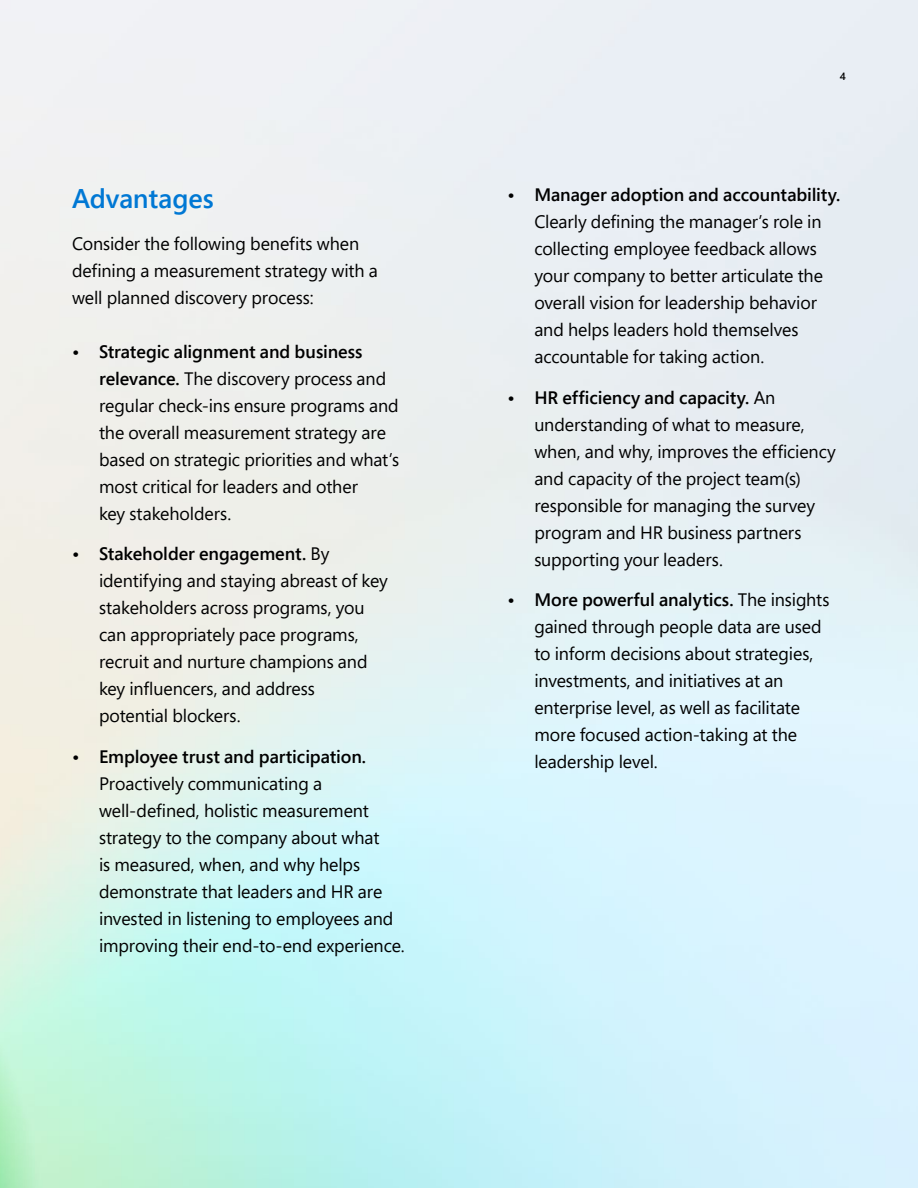
<style>
.page{position:relative;width:918px;height:1188px;background:#fff}
.page>*{position:absolute;margin:0;border:0;box-sizing:border-box;transform-origin:0 0}
.H6{font:600 27px "Segoe Pro";letter-spacing:-.005em;color:#0078d4}
.Body_copy{font:18px/27px "Segoe Pro";letter-spacing:-.005em;color:#000}
.Page{font:600 10.5px "Segoe Pro";color:#000}
.s1{font-weight:600}
</style>
<div class="page">
<p class="H6" style="left:72px;top:180px;width:143px">Advantages</p>
<p class="Body_copy" style="left:72px;top:229px;width:307px">Consider the following benefits when defining a measurement strategy with a well planned discovery process:</p>
<p class="Body_copy" style="left:99px;top:337px;width:302px;text-indent:-27px"><span class="s1">• Strategic alignment and business relevance.</span> The discovery process and regular check-ins ensure programs and the overall measurement strategy are based on strategic priorities and what’s most critical for leaders and other<br>key stakeholders.</p>
<p class="Body_copy" style="left:99px;top:540px;width:290px;text-indent:-27px"><span class="s1">• Stakeholder engagement.</span> By identifying and staying abreast of key stakeholders across programs, you can appropriately pace programs, recruit and nurture champions and key influencers, and address potential blockers.</p>
<p class="Body_copy" style="left:99px;top:742px;width:307px;text-indent:-27px"><span class="s1">• Employee trust and participation.<br></span>Proactively communicating a well-defined, holistic measurement strategy to the company about what<br>is measured, when, and why helps demonstrate that leaders and HR are invested in listening to employees and improving their end-to-end experience.</p>
<p class="Page" style="left:840px;top:69px;width:8px">4</p>
<p class="Body_copy" style="left:534px;top:181px;width:308px;text-indent:-27px"><span class="s1">• Manager adoption and accountability.<br></span>Clearly defining the manager’s role in collecting employee feedback allows your company to better articulate the overall vision for leadership behavior and helps leaders hold themselves accountable for taking action.</p>
<p class="Body_copy" style="left:534px;top:383px;width:303px;text-indent:-27px"><span class="s1">• HR efficiency and capacity.</span> An understanding of what to measure, when, and why, improves the efficiency and capacity of the project team(s) responsible for managing the survey program and HR business partners supporting your leaders.</p>
<p class="Body_copy" style="left:534px;top:586px;width:297px;text-indent:-27px"><span class="s1">• More powerful analytics.</span> The insights gained through people data are used to inform decisions about strategies, investments, and initiatives at an enterprise level, as well as facilitate more focused action-taking at the leadership level.</p>
</div>
